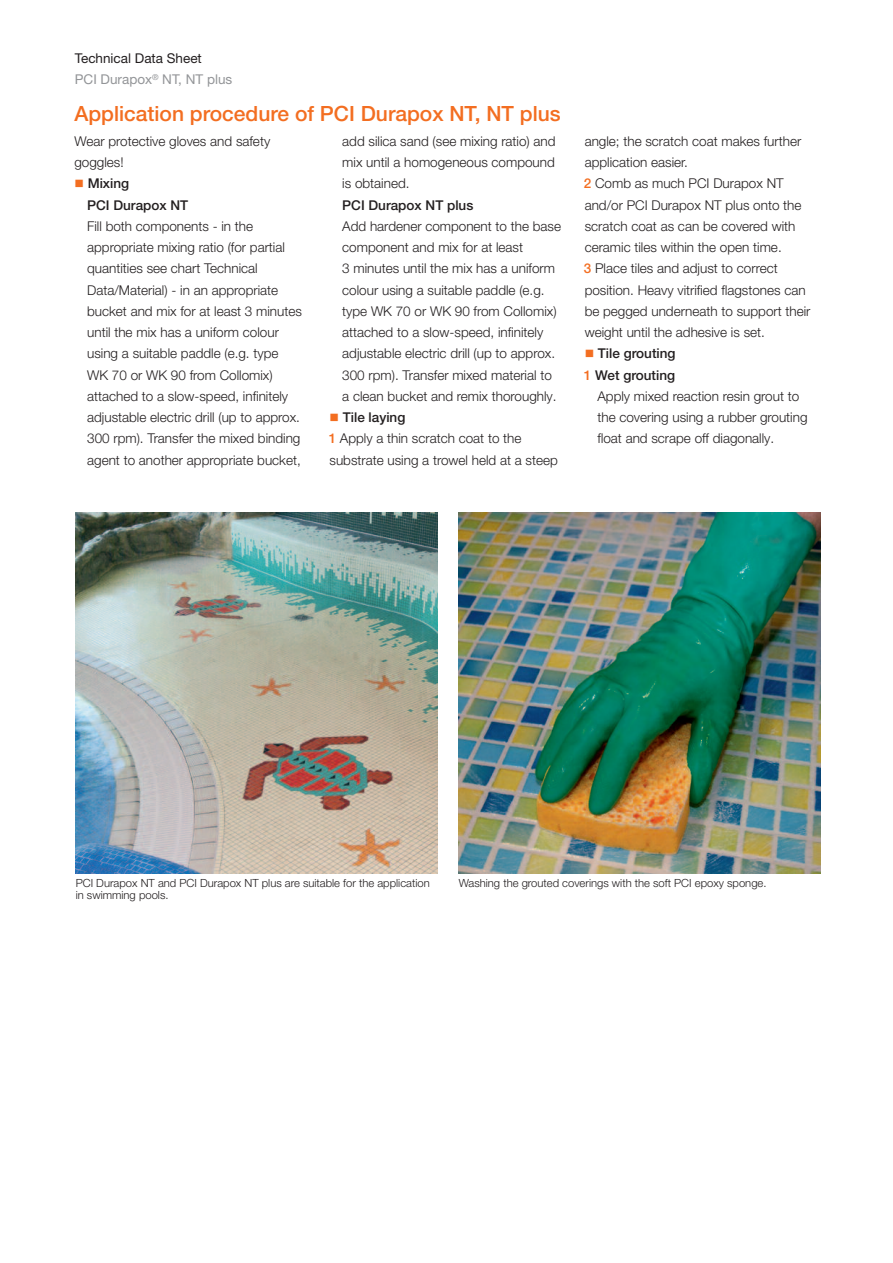
<style>
.page{position:relative;width:893px;height:1263px;background:#fff}
.page>*{position:absolute;margin:0;border:0;box-sizing:border-box;transform-origin:0 0}
.t1{font:500 21px "Helvetica Neue LT Pro";color:#f36e21}
.t2{font:300 13.5px/21.3px "Helvetica Neue LT Pro";color:#231f20}
.t3{font:500 13.5px/21.3px "Helvetica Neue LT Pro";color:#231f20}
.t4{font:13.5px/21.3px "Helvetica Neue LT Pro";color:#939598}
.t5{font:300 11.25px/12px "Helvetica Neue LT Pro";color:#231f20}
.s1{color:#231f20}
.s2{color:#f36e21}
.s3{font-weight:500}
.s4{font-weight:500;color:#f36e21}
</style>
<div class="page">
<img style="left:76px;top:512px;width:361px;height:362px">
<img style="left:459px;top:512px;width:361px;height:362px">
<p class="t4" style="left:75px;top:49px;width:159px"><span class="s1">Technical Data Sheet<br></span>PCI Durapox<sup>®</sup> NT, NT plus</p>
<h1 class="t1" style="left:74px;top:106px;width:488px">Application procedure of PCI Durapox NT, NT plus</h1>
<p class="t2" style="left:74px;top:132px;width:197px">Wear protective gloves and safety goggles!</p>
<p class="t3" style="left:87px;top:174px;width:103px;text-indent:-13px"><span class="s2">■</span> Mixing<br>PCI Durapox NT</p>
<p class="t2" style="left:87px;top:217px;width:216px">Fill both components - in the appropriate mixing ratio (for partial quantities see chart Technical Data/Material) - in an appropriate bucket and mix for at least 3 minutes until the mix has a uniform colour using a suitable paddle (e.g. type WK 70 or WK 90 from Collomix) attached to a slow-speed, infinitely adjustable electric drill (up to approx.<br>300 rpm). Transfer the mixed binding agent to another appropriate bucket,</p>
<p class="t2" style="left:342px;top:132px;width:215px;text-align:justify">add silica sand (see mixing ratio) and mix until a homogeneous compound is obtained.</p>
<p class="t3" style="left:342px;top:195px;width:133px">PCI Durapox NT plus</p>
<p class="t2" style="left:342px;top:217px;width:220px">Add hardener component to the base component and mix for at least<br>3 minutes until the mix has a uniform colour using a suitable paddle (e.g. type WK 70 or WK 90 from Collomix) attached to a slow-speed, infinitely adjustable electric drill (up to approx.<br>300 rpm). Transfer mixed material to a clean bucket and remix thoroughly.</p>
<p class="t2" style="left:329px;top:408px;width:231px"><span class="s2">■</span> <span class="s3">Tile laying<br></span><span class="s4">1</span> Apply a thin scratch coat to the substrate using a trowel held at a steep</p>
<p class="t2" style="left:584px;top:132px;width:228px">angle; the scratch coat makes further application easier.<br><span class="s4">2</span> Comb as much PCI Durapox NT and/or PCI Durapox NT plus onto the scratch coat as can be covered with ceramic tiles within the open time.<br><span class="s4">3</span> Place tiles and adjust to correct position. Heavy vitrified flagstones can be pegged underneath to support their weight until the adhesive is set.</p>
<p class="t3" style="left:585px;top:344px;width:92px"><span class="s2">■</span> Tile grouting</p>
<p class="t3" style="left:584px;top:365px;width:93px"><span class="s2">1</span> Wet grouting</p>
<p class="t2" style="left:597px;top:387px;width:203px">Apply mixed reaction resin grout to</p>
<p class="t2" style="left:597px;top:408px;width:212px">the covering using a rubber grouting</p>
<p class="t2" style="left:597px;top:429px;width:178px">float and scrape off diagonally.</p>
<p class="t5" style="left:76px;top:878px;width:356px">PCI Durapox NT and PCI Durapox NT plus are suitable for the application in swimming pools.</p>
<p class="t5" style="left:459px;top:878px;width:309px">Washing the grouted coverings with the soft PCI epoxy sponge.</p>
</div>
